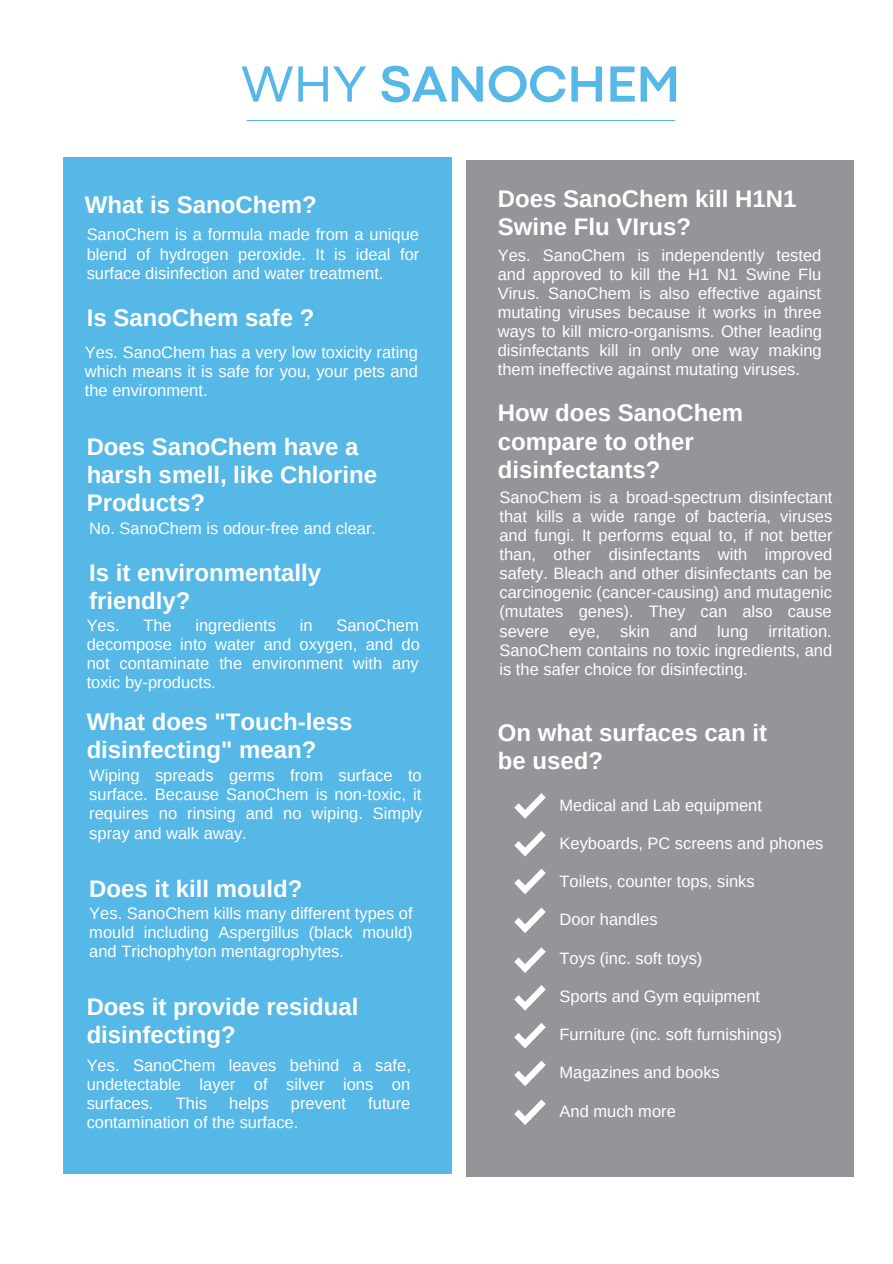
<style>
.page{position:relative;width:893px;height:1264px;background:#fff}
.page>*{position:absolute;margin:0;border:0;box-sizing:border-box;transform-origin:0 0}
.t1{font:700 52.95px "Codec Pro";color:#55b8e6}
.t2{font:700 24px/28px "Arimo";color:#fff}
.t3{font:700 24px "Arimo";color:#fefefe}
.t4{font:16.5px/19px "Arimo";color:#fff;text-align:justify}
.t5{font:16.5px "Arimo";color:#fefefe}
.s1{font-weight:400}
</style>
<div class="page">
<hr style="left:247px;top:120px;width:428px;height:1px;background:#55b8e6">
<div style="left:466px;top:160px;width:387px;height:1015px;background:#939598"></div>
<svg style="left:514px;top:793px;width:31px;height:25px"></svg>
<svg style="left:514px;top:831px;width:31px;height:25px"></svg>
<svg style="left:514px;top:868px;width:31px;height:26px"></svg>
<svg style="left:514px;top:907px;width:31px;height:26px"></svg>
<svg style="left:514px;top:947px;width:31px;height:26px"></svg>
<svg style="left:514px;top:985px;width:31px;height:25px"></svg>
<svg style="left:514px;top:1023px;width:31px;height:25px"></svg>
<svg style="left:514px;top:1060px;width:31px;height:26px"></svg>
<svg style="left:514px;top:1099px;width:31px;height:26px"></svg>
<div style="left:64px;top:157px;width:387px;height:1016px;background:#55b8e6"></div>
<h1 class="t1" style="left:241px;top:65px;width:440px"><span class="s1">WHY</span> SANOCHEM</h1>
<h2 class="t2" style="left:85px;top:191px;width:233px">What is SanoChem?</h2>
<p class="t4" style="left:87px;top:225px;width:334px">SanoChem is a formula made from a unique blend of hydrogen peroxide. It is ideal for surface disinfection and water treatment.</p>
<h2 class="t2" style="left:87px;top:304px;width:229px">Is SanoChem safe ?</h2>
<p class="t4" style="left:85px;top:342px;width:334px">Yes. SanoChem has a very low toxicity rating which means it is safe for you, your pets and the environment.</p>
<h2 class="t2" style="left:87px;top:432px;width:292px">Does SanoChem have a harsh smell, like Chlorine<br>Products?</h2>
<p class="t5" style="left:89px;top:519px;width:288px">No. SanoChem is odour-free and clear.</p>
<h2 class="t2" style="left:89px;top:558px;width:233px">Is it environmentally friendly?</h2>
<p class="t4" style="left:87px;top:615px;width:34px">Yes.</p>
<p class="t4" style="left:143px;top:615px;width:30px">The</p>
<p class="t4" style="left:195px;top:615px;width:82px">ingredients</p>
<p class="t4" style="left:300px;top:615px;width:14px">in</p>
<p class="t4" style="left:87px;top:615px;width:334px;text-indent:250px">SanoChem decompose into water and oxygen, and do not contaminate the environment with any toxic by-products.</p>
<h2 class="t2" style="left:87px;top:707px;width:267px">What does "Touch-less disinfecting" mean?</h2>
<p class="t4" style="left:89px;top:766px;width:334px">Wiping spreads germs from surface to surface. Because SanoChem is non-toxic, it requires no rinsing and no wiping. Simply spray and walk away.</p>
<h2 class="t3" style="left:89px;top:875px;width:215px">Does it kill mould?</h2>
<p class="t4" style="left:89px;top:903px;width:325px">Yes. SanoChem kills many different types of mould including Aspergillus (black mould) and Trichophyton mentagrophytes.</p>
<h2 class="t2" style="left:87px;top:992px;width:273px">Does it provide residual disinfecting?</h2>
<p class="t4" style="left:87px;top:1055px;width:326px">Yes. SanoChem leaves behind a safe, undetectable layer of silver ions on surfaces.</p>
<p class="t4" style="left:176px;top:1093px;width:33px">This</p>
<p class="t4" style="left:229px;top:1093px;width:41px">helps</p>
<p class="t4" style="left:291px;top:1093px;width:56px">prevent</p>
<p class="t4" style="left:368px;top:1093px;width:44px">future</p>
<p class="t4" style="left:87px;top:1112px;width:213px">contamination of the surface.</p>
<h2 class="t2" style="left:497px;top:185px;width:300px">Does SanoChem kill H1N1<br>Swine Flu VIrus?</h2>
<p class="t4" style="left:497px;top:245px;width:326px">Yes. SanoChem is independently tested and approved to kill the H1 N1 Swine Flu Virus. SanoChem is also effective against mutating viruses because it works in three ways to kill micro-organisms. Other leading disinfectants kill in only one way making them ineffective against mutating viruses.</p>
<h2 class="t2" style="left:497px;top:399px;width:247px">How does SanoChem compare to other disinfectants?</h2>
<p class="t4" style="left:499px;top:487px;width:334px">SanoChem is a broad-spectrum disinfectant that kills a wide range of bacteria, viruses and fungi. It performs equal to, if not better than, other disinfectants with improved safety. Bleach and other disinfectants can be carcinogenic (cancer-causing) and mutagenic (mutates genes). They can also cause severe eye, skin and lung irritation.<br>SanoChem contains no toxic ingredients, and is the safer choice for disinfecting.</p>
<h2 class="t2" style="left:497px;top:719px;width:271px">On what surfaces can it be used?</h2>
<p class="t4" style="left:559px;top:795px;width:204px">Medical and Lab equipment</p>
<p class="t4" style="left:559px;top:833px;width:265px">Keyboards, PC screens and phones</p>
<p class="t4" style="left:559px;top:872px;width:197px">Toilets, counter tops, sinks</p>
<p class="t4" style="left:559px;top:910px;width:99px">Door handles</p>
<p class="t4" style="left:559px;top:948px;width:144px">Toys (inc. soft toys)</p>
<p class="t4" style="left:559px;top:986px;width:202px">Sports and Gym equipment</p>
<p class="t4" style="left:559px;top:1024px;width:224px">Furniture (inc. soft furnishings)</p>
<p class="t4" style="left:559px;top:1063px;width:162px">Magazines and books</p>
<p class="t4" style="left:559px;top:1101px;width:118px">And much more</p>
</div>
